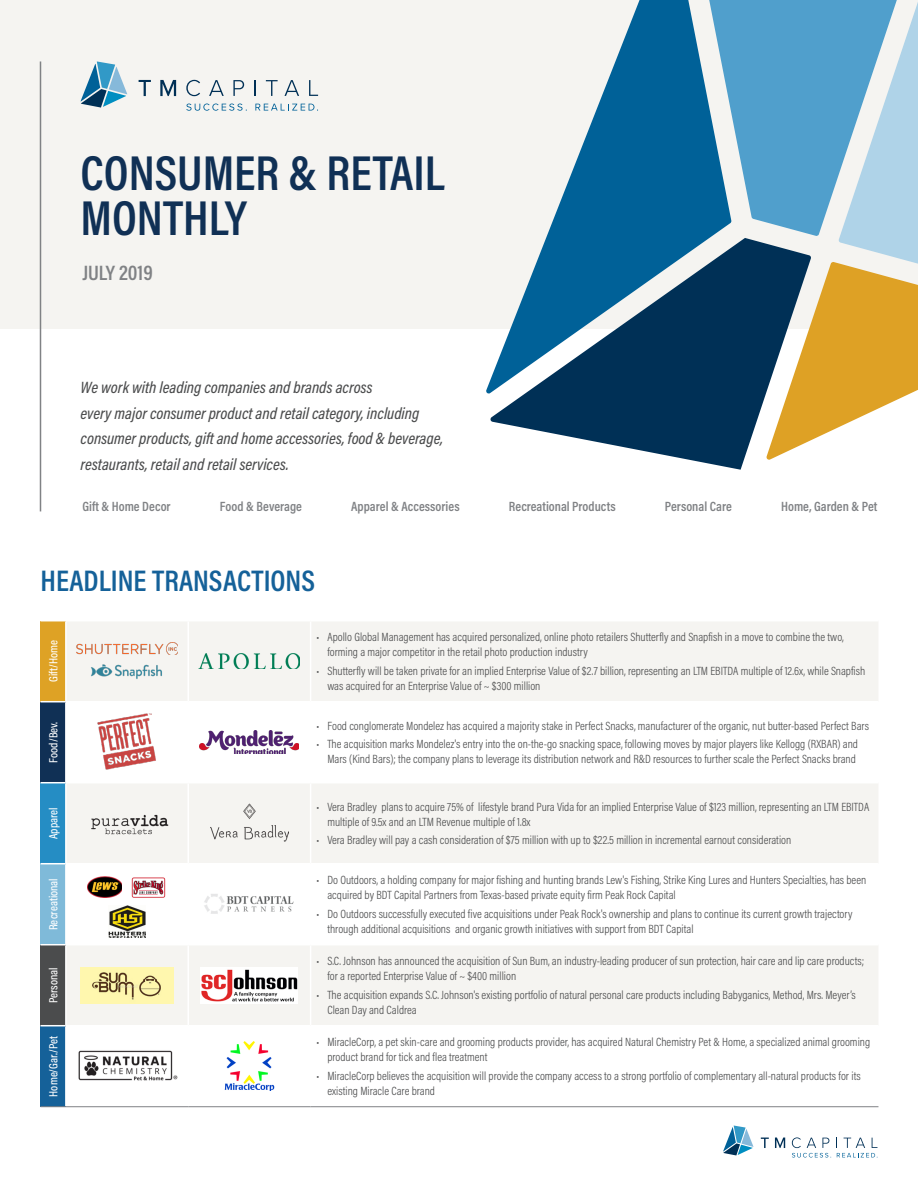
<style>
.page{position:relative;width:918px;height:1188px;background:#fff}
.page>*{position:absolute;margin:0;border:0;box-sizing:border-box;transform-origin:0 0}
.t1{font:600 49.5px/45px "Acumin Pro Cond";color:#103055}
.t2{font:600 30px "Acumin Pro Cond";color:#156199}
.t3{font:600 21px "Acumin Pro Cond";color:#808285}
.t4{font:italic 500 16.5px/25.5px "Acumin Pro Cond";color:#4b4c4d}
.t5{font:600 13.5px "Acumin Pro Cond";color:#808285}
.t6{font:300 12px/15px "Acumin Pro Cond";color:#4b4c4d}
.t7{font:500 12px "Acumin Pro Cond";color:#fff}
</style>
<div class="page">
<svg style="left:723px;top:1126px;width:30px;height:29px"></svg>
<svg style="left:761px;top:1138px;width:8px;height:10px"></svg>
<svg style="left:775px;top:1138px;width:10px;height:10px"></svg>
<svg style="left:792px;top:1137px;width:86px;height:21px"></svg>
<div style="left:0;top:0;width:918px;height:329px;background:#f5f4f1"></div>
<svg style="left:486px;top:0;width:226px;height:394px"></svg>
<svg style="left:490px;top:238px;width:276px;height:232px;fill:#003056"></svg>
<svg style="left:766px;top:236px;width:152px;height:224px"></svg>
<svg style="left:689px;top:0;width:229px;height:236px;fill:#509fcc"></svg>
<hr style="left:40px;top:61px;width:1px;height:450px;background:#808285">
<div style="left:40px;top:621px;width:26px;height:81px;background:#dea225"></div>
<div style="left:67px;top:622px;width:811px;height:79px;background:#f5f4f1"></div>
<div style="left:40px;top:702px;width:26px;height:81px;background:#103055"></div>
<div style="left:40px;top:783px;width:26px;height:81px;background:#258dc4"></div>
<svg style="left:67px;top:784px;width:811px;height:241px;fill:#f5f4f1"></svg>
<div style="left:40px;top:864px;width:26px;height:81px;background:#7fbad9"></div>
<div style="left:40px;top:945px;width:26px;height:81px;background:#4b4c4d"></div>
<div style="left:40px;top:1026px;width:26px;height:81px;background:#156199"></div>
<hr style="left:187px;top:621px;width:2px;height:80px;background:#fff">
<hr style="left:310px;top:621px;width:1px;height:80px;background:#fff">
<hr style="left:187px;top:783px;width:2px;height:80px;background:#fff">
<hr style="left:310px;top:783px;width:1px;height:80px;background:#fff">
<hr style="left:66px;top:863px;width:122px;height:1px;background:#fff">
<hr style="left:188px;top:863px;width:123px;height:1px;background:#fff">
<hr style="left:187px;top:864px;width:2px;height:80px;background:#fff">
<hr style="left:311px;top:863px;width:567px;height:1px;background:#fff">
<hr style="left:310px;top:864px;width:1px;height:80px;background:#fff">
<hr style="left:66px;top:944px;width:122px;height:1px;background:#fff">
<hr style="left:188px;top:944px;width:123px;height:1px;background:#fff">
<hr style="left:187px;top:945px;width:2px;height:80px;background:#fff">
<hr style="left:311px;top:944px;width:567px;height:1px;background:#fff">
<hr style="left:310px;top:945px;width:1px;height:80px;background:#fff">
<hr style="left:65px;top:621px;width:2px;height:80px;background:#fff">
<hr style="left:65px;top:702px;width:2px;height:80px;background:#fff">
<hr style="left:65px;top:783px;width:2px;height:80px;background:#fff">
<hr style="left:65px;top:864px;width:2px;height:80px;background:#fff">
<hr style="left:65px;top:945px;width:2px;height:80px;background:#fff">
<hr style="left:65px;top:1026px;width:2px;height:80px;background:#fff">
<svg style="left:40px;top:701px;width:26px;height:1px"></svg>
<svg style="left:40px;top:782px;width:26px;height:1px"></svg>
<svg style="left:40px;top:863px;width:26px;height:1px"></svg>
<svg style="left:40px;top:944px;width:26px;height:1px"></svg>
<svg style="left:40px;top:1025px;width:26px;height:1px"></svg>
<svg style="left:40px;top:1106px;width:26px;height:1px"></svg>
<hr style="left:66px;top:1106px;width:122px;height:1px;background:#808285">
<hr style="left:188px;top:1106px;width:123px;height:1px;background:#808285">
<hr style="left:311px;top:1106px;width:567px;height:1px;background:#808285">
<img style="left:76px;top:642px;width:102px;height:13px">
<img style="left:84px;top:663px;width:87px;height:19px">
<img style="left:199px;top:654px;width:101px;height:15px">
<img style="left:97px;top:713px;width:59px;height:57px">
<img style="left:200px;top:731px;width:99px;height:23px">
<img style="left:85px;top:810px;width:84px;height:27px">
<img style="left:210px;top:802px;width:78px;height:42px">
<img style="left:87px;top:877px;width:35px;height:20px">
<img style="left:130px;top:877px;width:37px;height:20px">
<img style="left:108px;top:905px;width:38px;height:33px">
<img style="left:202px;top:892px;width:95px;height:24px">
<img style="left:81px;top:967px;width:93px;height:36px">
<img style="left:201px;top:967px;width:97px;height:36px">
<img style="left:78px;top:1050px;width:100px;height:31px">
<img style="left:225px;top:1042px;width:49px;height:49px">
<svg style="left:81px;top:61px;width:46px;height:47px"></svg>
<svg style="left:139px;top:80px;width:12px;height:16px"></svg>
<svg style="left:160px;top:80px;width:16px;height:16px"></svg>
<svg style="left:186px;top:80px;width:14px;height:16px"></svg>
<svg style="left:209px;top:80px;width:15px;height:16px"></svg>
<svg style="left:233px;top:80px;width:11px;height:16px"></svg>
<svg style="left:254px;top:80px;width:1px;height:16px"></svg>
<svg style="left:266px;top:80px;width:12px;height:16px"></svg>
<svg style="left:285px;top:80px;width:14px;height:16px"></svg>
<svg style="left:309px;top:80px;width:9px;height:16px"></svg>
<svg style="left:186px;top:104px;width:61px;height:7px"></svg>
<svg style="left:255px;top:104px;width:63px;height:7px"></svg>
<h1 class="t1" style="left:81px;top:149px;width:366px">CONSUMER &amp; RETAIL<br>MONTHLY</h1>
<h3 class="t3" style="left:82px;top:259px;width:72px">JULY 2019</h3>
<h3 class="t4" style="left:81px;top:374px;width:364px">We work with leading companies and brands across<br>every major consumer product and retail category, including consumer products, gift and home accessories, food &amp; beverage, restaurants, retail and retail services.</h3>
<p class="t5" style="left:82px;top:498px;width:90px">Gift &amp; Home Decor</p>
<p class="t5" style="left:220px;top:498px;width:83px">Food &amp; Beverage</p>
<p class="t5" style="left:351px;top:498px;width:110px">Apparel &amp; Accessories</p>
<p class="t5" style="left:509px;top:498px;width:108px">Recreational Products</p>
<p class="t5" style="left:665px;top:498px;width:68px">Personal Care</p>
<p class="t5" style="left:781px;top:498px;width:98px">Home, Garden &amp; Pet</p>
<h2 class="t2" style="left:40px;top:561px;width:276px">HEADLINE TRANSACTIONS</h2>
<p class="t7" style="left:46px;top:682px;width:43px;rotate:-90deg">Gift/Home</p>
<p class="t6" style="left:327px;top:630px;width:518px;text-indent:-11px">• Apollo Global Management has acquired personalized, online photo retailers Shutterfly and Snapfish in a move to combine the two, forming a major competitor in the retail photo production industry</p>
<p class="t6" style="left:327px;top:663px;width:539px;text-indent:-11px">• Shutterfly will be taken private for an implied Enterprise Value of $2.7 billion, representing an LTM EBITDA multiple of 12.6x, while Snapfish was acquired for an Enterprise Value of ~ $300 million</p>
<p class="t7" style="left:46px;top:763px;width:43px;rotate:-90deg">Food/Bev.</p>
<p class="t6" style="left:317px;top:718px;width:554px">• Food conglomerate Mondelez has acquired a majority stake in Perfect Snacks, manufacturer of the organic, nut butter-based Perfect Bars</p>
<p class="t6" style="left:317px;top:737px;width:543px;text-align:right">• The acquisition marks Mondelez's entry into the on-the-go snacking space, following moves by major players like Kellogg (RXBAR) and<br>Mars (Kind Bars); the company plans to leverage its distribution network and R&amp;D resources to further scale the Perfect Snacks brand</p>
<p class="t7" style="left:46px;top:839px;width:33px;rotate:-90deg">Apparel</p>
<p class="t6" style="left:327px;top:799px;width:543px;text-indent:-11px">• Vera Bradley plans to acquire 75% of lifestyle brand Pura Vida for an implied Enterprise Value of $123 million, representing an LTM EBITDA multiple of 9.5x and an LTM Revenue multiple of 1.8x</p>
<p class="t6" style="left:317px;top:833px;width:476px">• Vera Bradley will pay a cash consideration of $75 million with up to $22.5 million in incremental earnout consideration</p>
<p class="t7" style="left:46px;top:930px;width:53px;rotate:-90deg">Recreational</p>
<p class="t6" style="left:327px;top:873px;width:540px;text-indent:-11px">• Do Outdoors, a holding company for major fishing and hunting brands Lew's Fishing, Strike King Lures and Hunters Specialties, has been acquired by BDT Capital Partners from Texas-based private equity firm Peak Rock Capital</p>
<p class="t6" style="left:327px;top:906px;width:527px;text-indent:-11px">• Do Outdoors successfully executed five acquisitions under Peak Rock's ownership and plans to continue its current growth trajectory through additional acquisitions and organic growth initiatives with support from BDT Capital</p>
<p class="t7" style="left:46px;top:1003px;width:38px;rotate:-90deg">Personal</p>
<p class="t6" style="left:327px;top:954px;width:538px;text-indent:-11px">• S.C. Johnson has announced the acquisition of Sun Bum, an industry-leading producer of sun protection, hair care and lip care products; for a reported Enterprise Value of ~ $400 million</p>
<p class="t6" style="left:327px;top:987px;width:530px;text-indent:-11px">• The acquisition expands S.C. Johnson's existing portfolio of natural personal care products including Babyganics, Method, Mrs. Meyer’s<br>Clean Day and Caldrea</p>
<p class="t7" style="left:46px;top:1097px;width:62px;rotate:-90deg">Home/Gar./Pet</p>
<p class="t6" style="left:327px;top:1035px;width:544px;text-indent:-11px">• MiracleCorp, a pet skin-care and grooming products provider, has acquired Natural Chemistry Pet &amp; Home, a specialized animal grooming product brand for tick and flea treatment</p>
<p class="t6" style="left:327px;top:1068px;width:535px;text-indent:-11px">• MiracleCorp believes the acquisition will provide the company access to a strong portfolio of complementary all-natural products for its existing Miracle Care brand</p>
</div>
